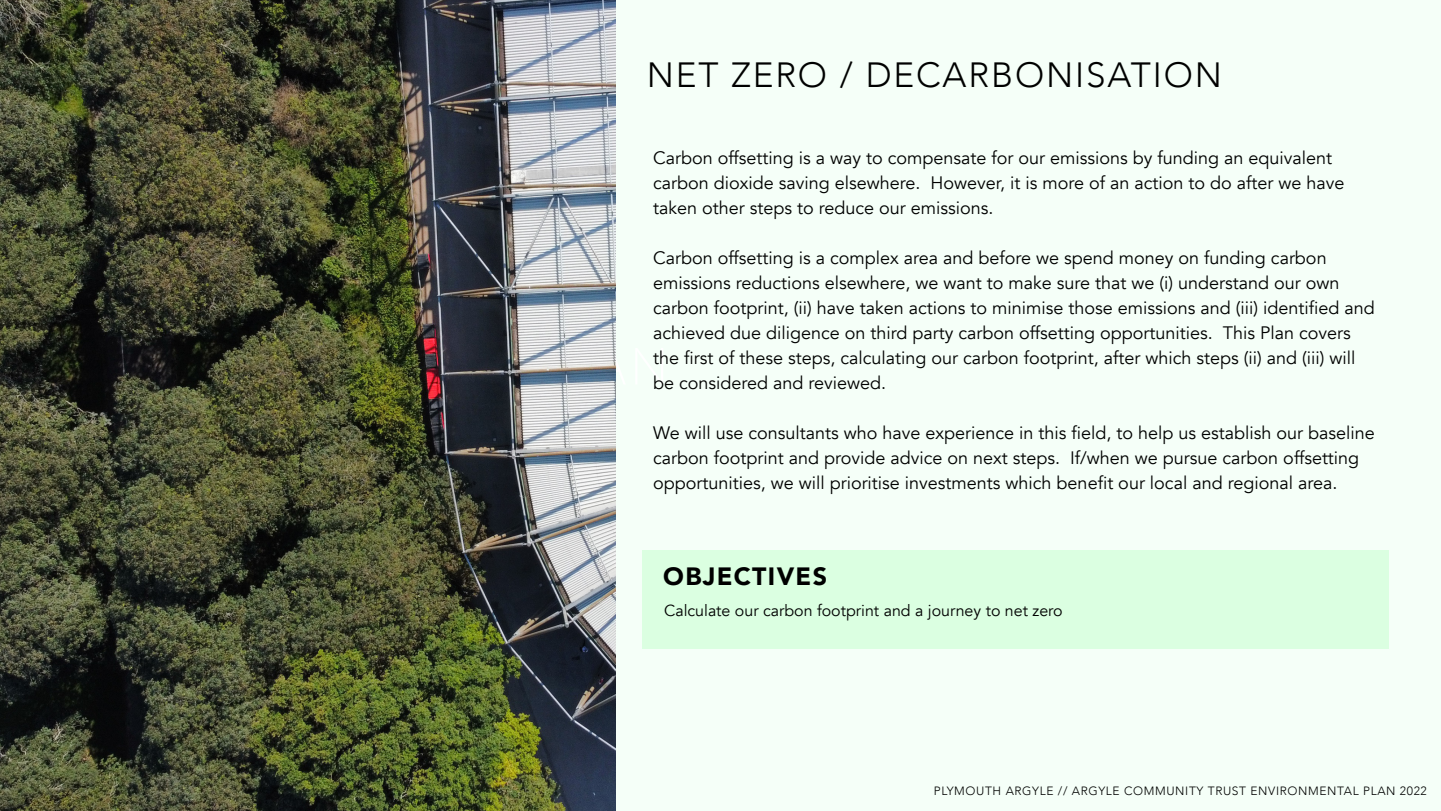
<style>
.page{position:relative;width:1441px;height:811px;background:#fff}
.page>*{position:absolute;margin:0;border:0;box-sizing:border-box;transform-origin:0 0}
.t1{font:300 35px "Avenir";letter-spacing:.055em;color:#000}
.t2{font:900 25px "Avenir";letter-spacing:.055em;color:#000}
.t3{font:18px/25px "Avenir";color:#000}
.t4{font:16px "Avenir";color:#000}
.t5{font:300 12px "Avenir";letter-spacing:.055em;color:#000}
</style>
<div class="page">
<div style="left:555px;top:1px;width:886px;height:810px;background:#f5fff8"></div>
<img style="left:1px;top:1px;width:614px;height:810px">
<div style="left:642px;top:549px;width:747px;height:99px;background:#dbffe1"></div>
<h1 class="t1" style="left:647px;top:52px;width:577px">NET ZERO / DECARBONISATION</h1>
<p class="t3" style="left:653px;top:146px;width:693px">Carbon offsetting is a way to compensate for our emissions by funding an equivalent carbon dioxide saving elsewhere. However, it is more of an action to do after we have taken other steps to reduce our emissions.</p>
<p class="t3" style="left:653px;top:246px;width:723px">Carbon offsetting is a complex area and before we spend money on funding carbon emissions reductions elsewhere, we want to make sure that we (i) understand our own carbon footprint, (ii) have taken actions to minimise those emissions and (iii) identified and achieved due diligence on third party carbon offsetting opportunities. This Plan covers the first of these steps, calculating our carbon footprint, after which steps (ii) and (iii) will be considered and reviewed.</p>
<p class="t3" style="left:653px;top:421px;width:723px">We will use consultants who have experience in this field, to help us establish our baseline carbon footprint and provide advice on next steps. If/when we pursue carbon offsetting opportunities, we will prioritise investments which benefit our local and regional area.</p>
<h2 class="t2" style="left:663px;top:560px;width:165px">OBJECTIVES</h2>
<p class="t4" style="left:664px;top:600px;width:400px">Calculate our carbon footprint and a journey to net zero</p>
<p class="t5" style="left:934px;top:783px;width:494px">PLYMOUTH ARGYLE // ARGYLE COMMUNITY TRUST ENVIRONMENTAL PLAN 2022</p>
</div>
